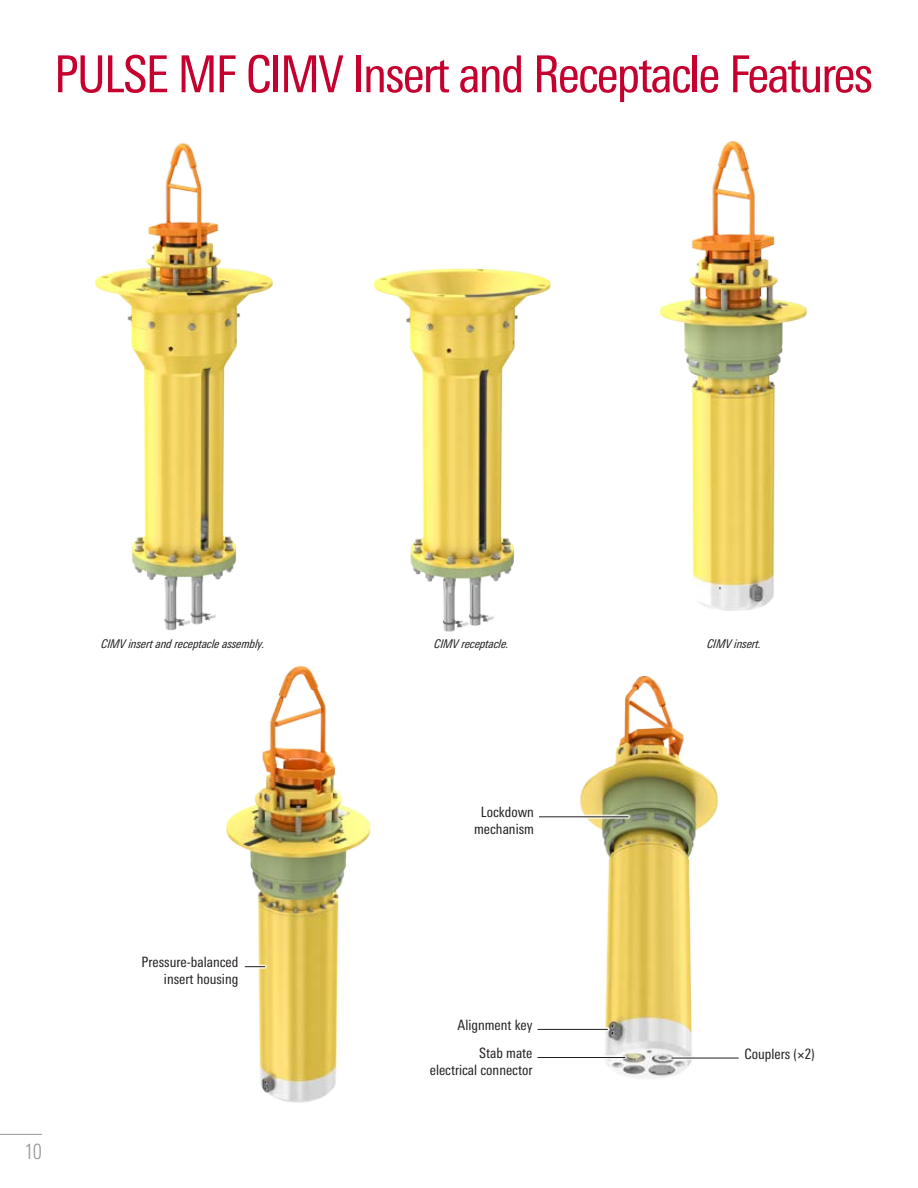
<style>
.page{position:relative;width:918px;height:1188px;background:#fff}
.page>*{position:absolute;margin:0;border:0;box-sizing:border-box;transform-origin:0 0}
.t1{font:condensed 51px "Univers Next Pro";letter-spacing:-.04em;color:#c5002e}
.t2{font:300 condensed 21px "Univers Next Pro";color:#949698}
.t3{font:condensed 14.25px/17.1px "Univers Next Pro";color:#231f20;text-align:right}
.t4{font:italic condensed 12px "Univers Next Pro";letter-spacing:-.01em;color:#231f20}
</style>
<div class="page">
<img style="left:95px;top:143px;width:178px;height:487px">
<img style="left:373px;top:268px;width:178px;height:364px">
<img style="left:660px;top:140px;width:147px;height:471px">
<img style="left:226px;top:665px;width:145px;height:438px">
<img style="left:579px;top:675px;width:140px;height:404px">
<div style="left:537px;top:814px;width:94px;height:6px;background:#fff;opacity:.8"></div>
<hr style="left:539px;top:816px;width:89px;height:1px;background:#231f20">
<div style="left:535px;top:1027px;width:75px;height:5px;background:#fff;opacity:.8"></div>
<hr style="left:538px;top:1029px;width:70px;height:1px;background:#231f20">
<div style="left:535px;top:1055px;width:93px;height:5px;background:#fff"></div>
<hr style="left:538px;top:1057px;width:87px;height:1px;background:#231f20">
<div style="left:669px;top:1055px;width:72px;height:6px;background:#fff;opacity:.8"></div>
<hr style="left:671px;top:1058px;width:68px;height:1px;background:#231f20">
<div style="left:243px;top:964px;width:24px;height:5px;background:#fff;opacity:.8"></div>
<svg style="left:245px;top:966px;width:20px;height:1px"></svg>
<hr style="left:0;top:1134px;width:42px;height:1px;background:#949698">
<h1 class="t1" style="left:54px;top:45px;width:821px">PULSE MF CIMV Insert and Receptacle Features</h1>
<p class="t4" style="left:102px;top:636px;width:165px">CIMV insert and receptacle assembly.</p>
<p class="t4" style="left:435px;top:636px;width:76px">CIMV receptacle.</p>
<p class="t4" style="left:708px;top:636px;width:56px">CIMV insert.</p>
<h2 class="t2" style="left:24px;top:1139px;width:19px">10</h2>
<p class="t3" style="left:142px;top:953px;width:98px">Pressure-balanced insert housing</p>
<p class="t3" style="left:474px;top:803px;width:61px;text-align:center">Lockdown mechanism</p>
<p class="t3" style="left:458px;top:1011px;width:76px;line-height:28px">Alignment key<br>Stab mate</p>
<p class="t3" style="left:430px;top:1061px;width:104px">electrical connector</p>
<p class="t3" style="left:745px;top:1045px;width:72px">Couplers (×2)</p>
</div>
